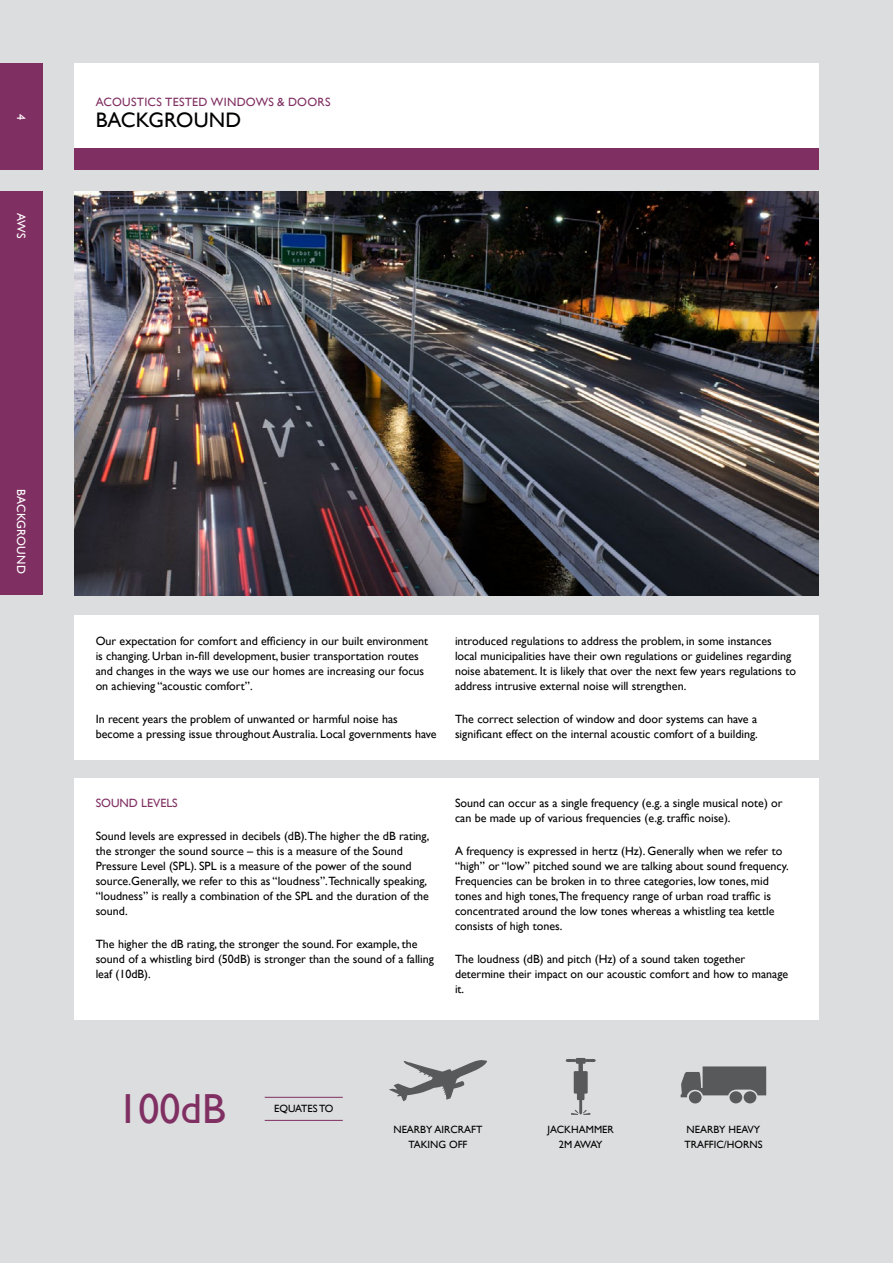
<style>
.page{position:relative;width:893px;height:1263px;background:#dcddde}
.page>*{position:absolute;margin:0;border:0;box-sizing:border-box;transform-origin:0 0}
.t1{font:42px "Gill Sans";color:#802f62}
.t2{font:21px "Gill Sans";letter-spacing:.005em;color:#000}
.t3{font:12px/15px "Gill Sans";color:#000}
.t4{font:12px "Gill Sans";letter-spacing:.02em;color:#802f62}
.t5{font:12px "Gill Sans";letter-spacing:.025em;color:#fff}
.t6{font:12px "Gill Sans";color:#802f62}
.t7{font:10.5px/15px "Gill Sans";color:#000;text-align:center}
</style>
<div class="page">
<div style="left:0;top:64px;width:43px;height:106px;background:#802f62"></div>
<div style="left:74px;top:64px;width:745px;height:85px;background:#fff"></div>
<div style="left:0;top:191px;width:43px;height:404px;background:#802f62"></div>
<img style="left:74px;top:191px;width:745px;height:405px">
<div style="left:74px;top:149px;width:745px;height:21px;background:#802f62"></div>
<div style="left:74px;top:615px;width:745px;height:145px;background:#fff"></div>
<div style="left:74px;top:778px;width:745px;height:241px;background:#fff"></div>
<svg style="left:681px;top:1066px;width:85px;height:37px"></svg>
<svg style="left:566px;top:1058px;width:30px;height:57px"></svg>
<svg style="left:389px;top:1060px;width:98px;height:41px"></svg>
<hr style="left:265px;top:1097px;width:78px;height:1px;background:#802f62">
<hr style="left:265px;top:1120px;width:78px;height:1px;background:#802f62">
<p class="t5" style="left:28px;top:114px;width:7px;rotate:90deg">4</p>
<p class="t5" style="left:28px;top:213px;width:27px;rotate:90deg">AWS</p>
<p class="t4" style="left:96px;top:95px;width:236px">ACOUSTICS TESTED WINDOWS &amp; DOORS</p>
<h2 class="t2" style="left:96px;top:107px;width:147px">BACKGROUND</h2>
<p class="t5" style="left:28px;top:489px;width:87px;rotate:90deg">BACKGROUND</p>
<p class="t3" style="left:96px;top:633px;width:334px">Our expectation for comfort and efficiency in our built environment is changing. Urban in-fill development, busier transportation routes and changes in the ways we use our homes are increasing our focus on achieving “acoustic comfort”.</p>
<p class="t3" style="left:96px;top:711px;width:342px">In recent years the problem of unwanted or harmful noise has become a pressing issue throughout Australia. Local governments have</p>
<p class="t3" style="left:455px;top:633px;width:343px">introduced regulations to address the problem, in some instances local municipalities have their own regulations or guidelines regarding noise abatement. It is likely that over the next few years regulations to address intrusive external noise will strengthen.</p>
<p class="t3" style="left:455px;top:711px;width:304px">The correct selection of window and door systems can have a significant effect on the internal acoustic comfort of a building.</p>
<p class="t6" style="left:96px;top:796px;width:84px">SOUND LEVELS</p>
<p class="t3" style="left:96px;top:828px;width:335px">Sound levels are expressed in decibels (dB).The higher the dB rating, the stronger the sound source – this is a measure of the Sound Pressure Level (SPL). SPL is a measure of the power of the sound source.Generally, we refer to this as “loudness”.Technically speaking, “loudness” is really a combination of the SPL and the duration of the sound.</p>
<p class="t3" style="left:96px;top:936px;width:340px">The higher the dB rating, the stronger the sound. For example, the sound of a whistling bird (50dB) is stronger than the sound of a falling leaf (10dB).</p>
<p class="t3" style="left:455px;top:795px;width:329px">Sound can occur as a single frequency (e.g. a single musical note) or can be made up of various frequencies (e.g. traffic noise).</p>
<p class="t3" style="left:455px;top:843px;width:335px">A frequency is expressed in hertz (Hz). Generally when we refer to “high” or “low” pitched sound we are talking about sound frequency.<br>Frequencies can be broken in to three categories, low tones, mid tones and high tones,The frequency range of urban road traffic is concentrated around the low tones whereas a whistling tea kettle consists of high tones.</p>
<p class="t3" style="left:455px;top:951px;width:335px">The loudness (dB) and pitch (Hz) of a sound taken together determine their impact on our acoustic comfort and how to manage it.</p>
<h1 class="t1" style="left:118px;top:1085px;width:110px">100dB</h1>
<p class="t7" style="left:274px;top:1101px;width:61px">EQUATES TO</p>
<p class="t7" style="left:393px;top:1121px;width:90px">NEARBY AIRCRAFT<br>TAKING OFF</p>
<p class="t7" style="left:548px;top:1121px;width:68px">JACKHAMMER<br>2M AWAY</p>
<p class="t7" style="left:684px;top:1121px;width:80px;text-align:left">NEARBY HEAVY<br>TRAFFIC/HORNS</p>
</div>
